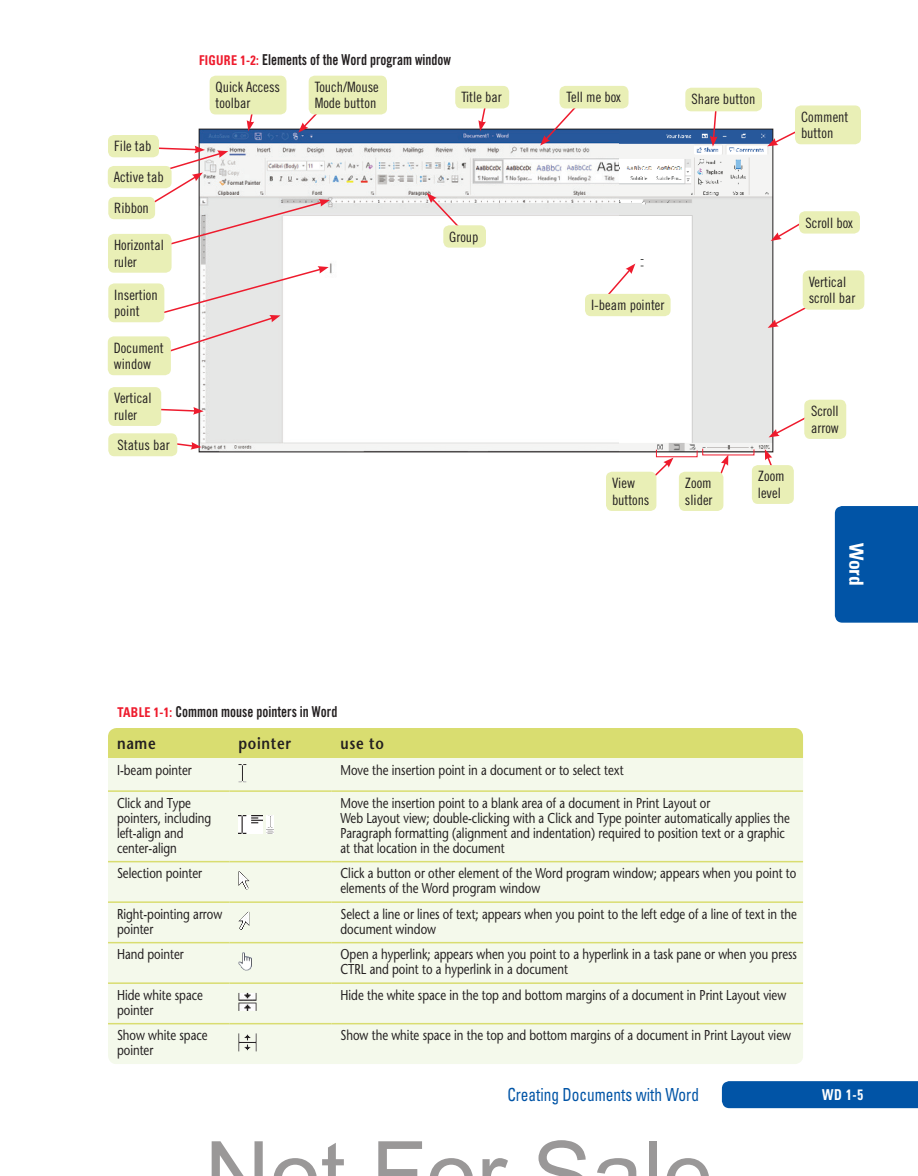
<style>
.page{position:relative;width:918px;height:1176px;background:#fff}
.page>*{position:absolute;margin:0;border:0;box-sizing:border-box;transform-origin:0 0}
.t1{font:90.6px "Arial";color:rgb(35 31 32/.46)}
.t2{font:700 condensed 19.5px "Univers LT Std";color:#fff}
.t3{font:condensed 18px "Univers LT Std";color:#0154a6;scale:.85 1}
.t4{font:600 16.5px "Stone Sans Std";letter-spacing:.05em;color:#231f20;scale:.85 1}
.t5{font:15px "Trade Gothic LT Std Bd Cn 20";color:#231f20;scale:.9 1}
.t6{font:700 condensed 15px "Univers LT Std";color:#fff;scale:.85 1}
.t7{font:500 14.25px/15px "Stone Sans Std";color:#231f20;scale:.8 1}
.t8{font:14.25px/16.5px "Trade Gothic LT Std Cn 18";color:#231f20}
.s1{font-family:"Univers LT Std";font-weight:700;font-stretch:condensed;font-size:13.5px;color:#ee1b2d}
</style>
<div class="page">
<div style="left:722px;top:1081px;width:196px;height:26px;background:#0154a6"></div>
<div style="left:835px;top:506px;width:83px;height:116px;background:#0154a6"></div>
<div style="left:108px;top:728px;width:695px;height:29px;background:#d9dd70"></div>
<div style="left:108px;top:757px;width:695px;height:306px;background:#f4f9eb"></div>
<hr style="left:108px;top:790px;width:121px;height:1px;background:#d9dd70">
<hr style="left:229px;top:790px;width:102px;height:1px;background:#d9dd70">
<hr style="left:332px;top:790px;width:471px;height:1px;background:#d9dd70">
<hr style="left:108px;top:860px;width:121px;height:2px;background:#d9dd70">
<hr style="left:229px;top:860px;width:102px;height:2px;background:#d9dd70">
<hr style="left:332px;top:860px;width:471px;height:2px;background:#d9dd70">
<hr style="left:108px;top:901px;width:121px;height:1px;background:#d9dd70">
<hr style="left:229px;top:901px;width:102px;height:1px;background:#d9dd70">
<hr style="left:332px;top:901px;width:471px;height:1px;background:#d9dd70">
<hr style="left:108px;top:941px;width:121px;height:2px;background:#d9dd70">
<hr style="left:229px;top:941px;width:102px;height:2px;background:#d9dd70">
<hr style="left:332px;top:941px;width:471px;height:2px;background:#d9dd70">
<hr style="left:108px;top:982px;width:121px;height:1px;background:#d9dd70">
<hr style="left:229px;top:982px;width:102px;height:1px;background:#d9dd70">
<hr style="left:332px;top:982px;width:471px;height:1px;background:#d9dd70">
<hr style="left:108px;top:1022px;width:121px;height:2px;background:#d9dd70">
<hr style="left:229px;top:1022px;width:102px;height:2px;background:#d9dd70">
<hr style="left:332px;top:1022px;width:471px;height:2px;background:#d9dd70">
<img style="left:238px;top:763px;width:8px;height:18px">
<img style="left:238px;top:815px;width:24px;height:18px">
<img style="left:266px;top:815px;width:8px;height:18px">
<img style="left:238px;top:871px;width:11px;height:18px">
<img style="left:238px;top:911px;width:11px;height:18px">
<img style="left:238px;top:952px;width:14px;height:18px">
<img style="left:238px;top:992px;width:18px;height:18px">
<img style="left:238px;top:1033px;width:18px;height:18px">
<img style="left:201px;top:131px;width:570px;height:319px">
<svg style="left:767px;top:128px;width:38px;height:18px"></svg>
<svg style="left:771px;top:221px;width:32px;height:20px"></svg>
<svg style="left:768px;top:303px;width:45px;height:25px"></svg>
<svg style="left:769px;top:412px;width:35px;height:25px"></svg>
<svg style="left:765px;top:449px;width:9px;height:16px"></svg>
<svg style="left:710px;top:111px;width:8px;height:36px"></svg>
<div style="left:795px;top:105px;width:66px;height:39px;background:#e9efb6;border-radius:6px"></div>
<div style="left:799px;top:211px;width:61px;height:22px;background:#e9efb6;border-radius:6px"></div>
<div style="left:685px;top:88px;width:77px;height:23px;background:#e9efb6;border-radius:6px"></div>
<div style="left:803px;top:270px;width:61px;height:39px;background:#e9efb6;border-radius:6px"></div>
<div style="left:804px;top:399px;width:42px;height:40px;background:#e9efb6;border-radius:6px"></div>
<div style="left:752px;top:465px;width:42px;height:39px;background:#e9efb6;border-radius:6px"></div>
<div style="left:679px;top:471px;width:44px;height:40px;background:#e9efb6;border-radius:6px"></div>
<div style="left:606px;top:471px;width:50px;height:40px;background:#e9efb6;border-radius:6px"></div>
<svg style="left:640px;top:448px;width:115px;height:42px"></svg>
<svg style="left:247px;top:114px;width:8px;height:17px"></svg>
<svg style="left:478px;top:108px;width:9px;height:23px"></svg>
<svg style="left:540px;top:102px;width:40px;height:43px"></svg>
<svg style="left:298px;top:110px;width:22px;height:23px"></svg>
<div style="left:210px;top:76px;width:76px;height:38px;background:#e9efb6;border-radius:6px"></div>
<div style="left:309px;top:76px;width:78px;height:38px;background:#e9efb6;border-radius:6px"></div>
<div style="left:455px;top:86px;width:54px;height:22px;background:#e9efb6;border-radius:6px"></div>
<div style="left:560px;top:86px;width:69px;height:22px;background:#e9efb6;border-radius:6px"></div>
<svg style="left:427px;top:193px;width:45px;height:48px"></svg>
<svg style="left:596px;top:263px;width:39px;height:31px"></svg>
<svg style="left:142px;top:146px;width:188px;height:103px"></svg>
<svg style="left:151px;top:266px;width:178px;height:92px"></svg>
<div style="left:108px;top:135px;width:51px;height:22px;background:#e9efb6;border-radius:6px"></div>
<div style="left:108px;top:166px;width:64px;height:22px;background:#e9efb6;border-radius:6px"></div>
<div style="left:108px;top:197px;width:47px;height:22px;background:#e9efb6;border-radius:6px"></div>
<div style="left:108px;top:234px;width:64px;height:38px;background:#e9efb6;border-radius:6px"></div>
<div style="left:108px;top:283px;width:56px;height:39px;background:#e9efb6;border-radius:6px"></div>
<div style="left:108px;top:336px;width:63px;height:39px;background:#e9efb6;border-radius:6px"></div>
<div style="left:585px;top:294px;width:86px;height:22px;background:#e9efb6;border-radius:6px"></div>
<div style="left:443px;top:225px;width:43px;height:22px;background:#e9efb6;border-radius:6px"></div>
<svg style="left:177px;top:441px;width:24px;height:8px"></svg>
<div style="left:108px;top:433px;width:69px;height:23px;background:#e9efb6;border-radius:6px"></div>
<svg style="left:161px;top:407px;width:43px;height:7px"></svg>
<div style="left:108px;top:387px;width:53px;height:39px;background:#e9efb6;border-radius:6px"></div>
<p class="t8" style="left:114px;top:131px;width:51px;line-height:30.9px">File tab<br>Active tab<br>Ribbon</p>
<p class="t8" style="left:114px;top:236px;width:51px">Horizontal ruler</p>
<p class="t8" style="left:114px;top:286px;width:45px">Insertion point</p>
<p class="t8" style="left:114px;top:339px;width:51px">Document window</p>
<p class="t8" style="left:114px;top:390px;width:39px">Vertical ruler</p>
<p class="t8" style="left:118px;top:436px;width:54px">Status bar</p>
<p class="t5" style="left:199px;top:51px;width:281px"><span class="s1">FIGURE 1-2:</span> Elements of the Word program window</p>
<p class="t8" style="left:216px;top:78px;width:66px">Quick Access toolbar</p>
<p class="t8" style="left:315px;top:78px;width:66px">Touch/Mouse<br>Mode button</p>
<p class="t8" style="left:461px;top:89px;width:42px">Title bar</p>
<p class="t8" style="left:566px;top:89px;width:56px">Tell me box</p>
<p class="t8" style="left:691px;top:90px;width:66px">Share button</p>
<p class="t8" style="left:449px;top:228px;width:31px">Group</p>
<p class="t8" style="left:591px;top:296px;width:75px">I-beam pointer</p>
<p class="t8" style="left:801px;top:108px;width:49px">Comment button</p>
<p class="t8" style="left:806px;top:214px;width:49px">Scroll box</p>
<p class="t8" style="left:809px;top:273px;width:48px">Vertical scroll bar</p>
<p class="t8" style="left:612px;top:474px;width:39px">View buttons</p>
<p class="t8" style="left:685px;top:474px;width:29px">Zoom slider</p>
<p class="t8" style="left:758px;top:468px;width:28px">Zoom level</p>
<p class="t8" style="left:811px;top:402px;width:29px">Scroll arrow</p>
<h2 class="t2" style="left:868px;top:542px;width:44px;rotate:90deg">Word</h2>
<p class="t5" style="left:118px;top:702px;width:246px"><span class="s1">TABLE 1-1:</span> Common mouse pointers in Word</p>
<p class="t4" style="left:117px;top:733px;width:47px">name</p>
<p class="t4" style="left:238px;top:733px;width:63px">pointer</p>
<p class="t4" style="left:341px;top:733px;width:53px">use to</p>
<p class="t7" style="left:117px;top:762px;width:95px">I-beam pointer</p>
<p class="t7" style="left:340px;top:762px;width:356px">Move the insertion point in a document or to select text</p>
<p class="t7" style="left:117px;top:795px;width:120px">Click and Type pointers, including left-align and center-align</p>
<p class="t7" style="left:340px;top:795px;width:563px">Move the insertion point to a blank area of a document in Print Layout or<br>Web Layout view; double-clicking with a Click and Type pointer automatically applies the Paragraph formatting (alignment and indentation) required to position text or a graphic at that location in the document</p>
<p class="t7" style="left:117px;top:865px;width:108px">Selection pointer</p>
<p class="t7" style="left:340px;top:865px;width:571px">Click a button or other element of the Word program window; appears when you point to elements of the Word program window</p>
<p class="t7" style="left:117px;top:905px;width:133px">Right-pointing arrow pointer</p>
<p class="t7" style="left:340px;top:905px;width:572px">Select a line or lines of text; appears when you point to the left edge of a line of text in the document window</p>
<p class="t7" style="left:117px;top:946px;width:85px">Hand pointer</p>
<p class="t7" style="left:340px;top:946px;width:572px">Open a hyperlink; appears when you point to a hyperlink in a task pane or when you press<br>CTRL and point to a hyperlink in a document</p>
<p class="t7" style="left:117px;top:986px;width:109px">Hide white space pointer</p>
<p class="t7" style="left:340px;top:986px;width:559px">Hide the white space in the top and bottom margins of a document in Print Layout view</p>
<p class="t7" style="left:117px;top:1027px;width:115px">Show white space pointer</p>
<p class="t7" style="left:340px;top:1027px;width:565px">Show the white space in the top and bottom margins of a document in Print Layout view</p>
<p class="t3" style="left:507px;top:1082px;width:227px">Creating Documents with Word</p>
<p class="t6" style="left:822px;top:1084px;width:49px">WD 1-5</p>
<h1 class="t1" style="left:205px;top:1111px;width:460px">NtF Sl</h1>
</div>
